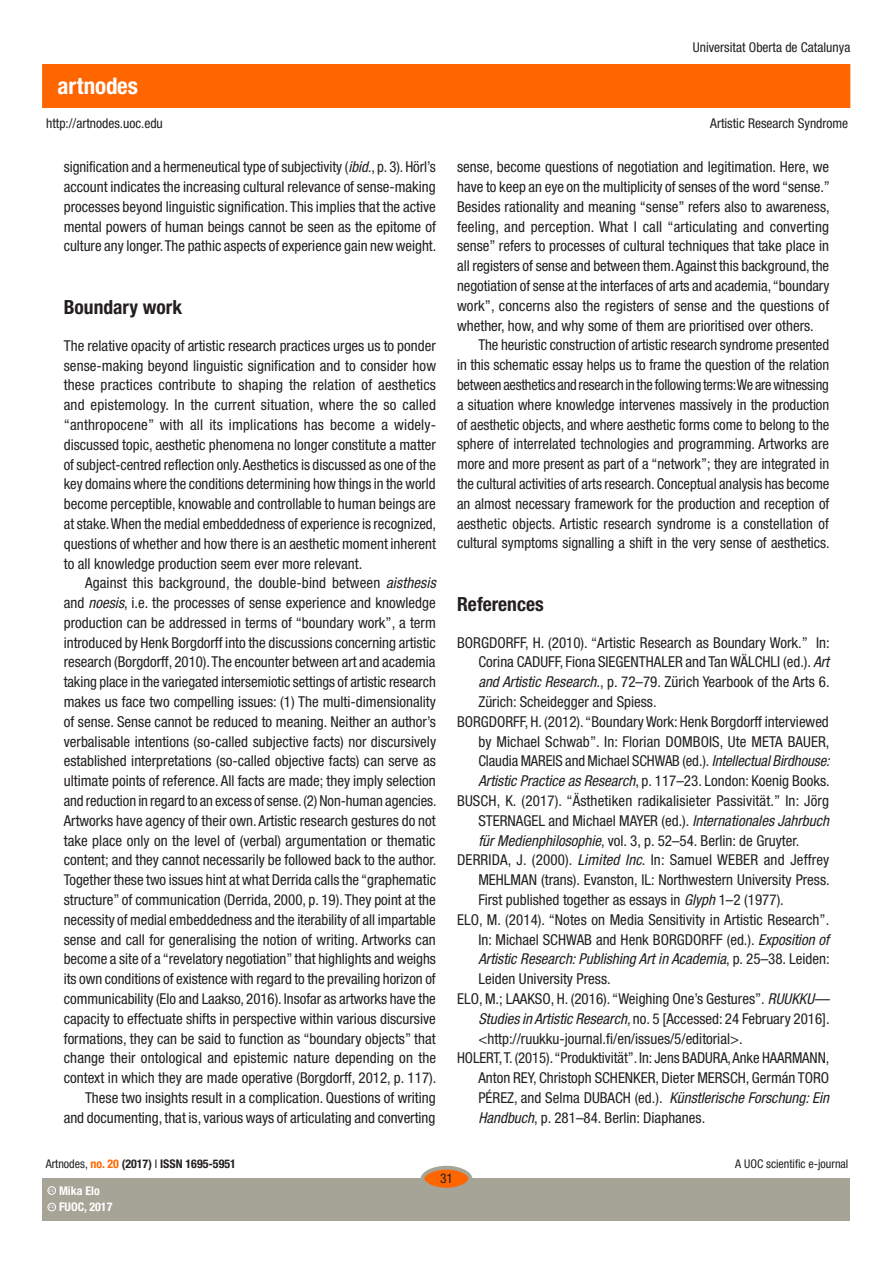
<style>
.page{position:relative;width:893px;height:1263px;background:#fff}
.page>*{position:absolute;margin:0;border:0;box-sizing:border-box;transform-origin:0 0}
.t1{font:700 condensed 22.95px "Helvetica Neue LT Std";color:#fff}
.SUBTITOLS{font:700 condensed 19.5px "Helvetica Neue LT Std";color:#231f20}
.text_general{font:condensed 15px/19.8px "Helvetica Neue LT Std";color:#231f20;text-align:justify}
.BIBLIOGRAFIA{font:condensed 15px/19.8px "Helvetica Neue LT Std";color:#231f20;text-align:justify}
.text_general_primerp{font:condensed 15px/19.8px "Helvetica Neue LT Std";color:#231f20;text-align:justify}
.t2{font:condensed 13.5px "Helvetica Neue LT Std";color:#231f20}
.t3{font:700 condensed 12px "Helvetica Neue LT Std";color:#231f20}
.t4{font:condensed 12px "Helvetica Neue LT Std";color:#231f20}
.t5{font:700 condensed 12px "Helvetica Neue LT Std";color:#fff}
.t6{font:600 3.9px "Adobe Caslon Pro";color:#fff}
.s1{font-style:italic}
.s2{font-weight:400}
.s3{color:#f60}
</style>
<div class="page">
<div style="left:43px;top:65px;width:807px;height:42px;background:#f60"></div>
<div style="left:43px;top:1178px;width:807px;height:42px;background:#a6a397"></div>
<div style="left:422px;top:1168px;width:48px;height:21px;background:#f60;border-radius:50%"></div>
<div style="left:421px;top:1166px;width:51px;height:25px;border:4px solid #a6a397;border-radius:50%"></div>
<div style="left:48px;top:1203px;width:8px;height:8px;border:1px solid #fff;border-radius:50%"></div>
<div style="left:48px;top:1186px;width:8px;height:8px;border:1px solid #fff;border-radius:50%"></div>
<h1 class="t1" style="left:58px;top:72px;width:82px">artnodes</h1>
<p class="t2" style="left:46px;top:115px;width:118px">http://artnodes.uoc.edu</p>
<p class="text_general" style="left:64px;top:157px;width:374px">signification and a hermeneutical type of subjectivity (<span class="s1">ibid.</span>, p. 3). Hörl’s account indicates the increasing cultural relevance of sense-making processes beyond linguistic signification. This implies that the active mental powers of human beings cannot be seen as the epitome of culture any longer. The pathic aspects of experience gain new weight.</p>
<p class="SUBTITOLS" style="left:64px;top:295px;width:120px">Boundary work</p>
<p class="text_general_primerp" style="left:64px;top:335px;width:374px">The relative opacity of artistic research practices urges us to ponder sense-making beyond linguistic signification and to consider how these practices contribute to shaping the relation of aesthetics and epistemology. In the current situation, where the so called “anthropocene” with all its implications has become a widely&shy;discussed topic, aesthetic phenomena no longer constitute a matter of subject-centred reflection only. Aesthetics is discussed as one of the key domains where the conditions determining how things in the world become perceptible, knowable and controllable to human beings are at stake. When the medial embeddedness of experience is recognized, questions of whether and how there is an aesthetic moment inherent to all knowledge production seem ever more relevant.</p>
<p class="text_general" style="left:64px;top:573px;width:374px;text-indent:21px">Against this background, the double-bind between <span class="s1">aisthesis </span>and <span class="s1">noesis</span>, i.e. the processes of sense experience and knowledge production can be addressed in terms of “boundary work”, a term introduced by Henk Borgdorff into the discussions concerning artistic research (Borgdorff, 2010). The encounter between art and academia taking place in the variegated intersemiotic settings of artistic research makes us face two compelling issues: (1) The multi-dimensionality of sense. Sense cannot be reduced to meaning. Neither an author’s verbalisable intentions (so-called subjective facts) nor discursively established interpretations (so-called objective facts) can serve as ultimate points of reference. All facts are made; they imply selection and reduction in regard to an excess of sense. (2) Non-human agencies.<br>Artworks have agency of their own. Artistic research gestures do not take place only on the level of (verbal) argumentation or thematic content; and they cannot necessarily be followed back to the author.<br>Together these two issues hint at what Derrida calls the “graphematic structure” of communication (Derrida, 2000, p. 19). They point at the necessity of medial embeddedness and the iterability of all impartable sense and call for generalising the notion of writing. Artworks can become a site of a “revelatory negotiation” that highlights and weighs its own conditions of existence with regard to the prevailing horizon of communicability (Elo and Laakso, 2016). Insofar as artworks have the capacity to effectuate shifts in perspective within various discursive formations, they can be said to function as “boundary objects” that change their ontological and epistemic nature depending on the context in which they are made operative (Borgdorff, 2012, p. 117).</p>
<p class="text_general" style="left:64px;top:1087px;width:373px;text-align:right">These two insights result in a complication. Questions of writing and documenting, that is, various ways of articulating and converting</p>
<p class="t2" style="left:693px;top:40px;width:159px">Universitat Oberta de Catalunya</p>
<p class="t2" style="left:710px;top:115px;width:139px">Artistic Research Syndrome</p>
<p class="text_general" style="left:457px;top:157px;width:374px">sense, become questions of negotiation and legitimation. Here, we have to keep an eye on the multiplicity of senses of the word “sense.” Besides rationality and meaning “sense” refers also to awareness, feeling, and perception. What I call “articulating and converting sense” refers to processes of cultural techniques that take place in all registers of sense and between them. Against this background, the negotiation of sense at the interfaces of arts and academia, “boundary work”, concerns also the registers of sense and the questions of whether, how, and why some of them are prioritised over others.</p>
<p class="text_general" style="left:457px;top:335px;width:374px;text-indent:21px">The heuristic construction of artistic research syndrome presented in this schematic essay helps us to frame the question of the relation between aesthetics and research in the following terms: We are witnessing a situation where knowledge intervenes massively in the production of aesthetic objects, and where aesthetic forms come to belong to the sphere of interrelated technologies and programming. Artworks are more and more present as part of a “network”; they are integrated in the cultural activities of arts research. Conceptual analysis has become an almost necessary framework for the production and reception of aesthetic objects. Artistic research syndrome is a constellation of cultural symptoms signalling a shift in the very sense of aesthetics.</p>
<p class="SUBTITOLS" style="left:457px;top:592px;width:88px">References</p>
<p class="BIBLIOGRAFIA" style="left:478px;top:632px;width:353px;text-indent:-21px">BORGDORFF, H. (2010). “Artistic Research as Boundary Work.” In:<br>Corina CADUFF, Fiona SIEGENTHALER and Tan WÄLCHLI (ed.). <span class="s1">Art and Artistic Research</span>., p. 72–79. Zürich Yearbook of the Arts 6.<br>Zürich: Scheidegger and Spiess.</p>
<p class="BIBLIOGRAFIA" style="left:478px;top:711px;width:353px;text-indent:-21px">BORGDORFF, H. (2012). “Boundary Work: Henk Borgdorff interviewed by Michael Schwab”. In: Florian DOMBOIS, Ute META BAUER, Claudia MAREIS and Michael SCHWAB (ed.). <span class="s1">Intellectual Birdhouse:<br>Artistic Practice as Research</span>, p. 117–23. London: Koenig Books.</p>
<p class="BIBLIOGRAFIA" style="left:478px;top:791px;width:352px;text-indent:-21px">BUSCH, K. (2017). “Ästhetiken radikalisieter Passivität.” In: Jörg STERNAGEL and Michael MAYER (ed.). <span class="s1">Internationales Jahrbuch für Medienphilosophie</span>, vol. 3, p. 52–54. Berlin: de Gruyter.</p>
<p class="BIBLIOGRAFIA" style="left:478px;top:850px;width:353px;text-indent:-21px">DERRIDA, J. (2000). <span class="s1">Limited Inc</span>. In: Samuel WEBER and Jeffrey MEHLMAN (trans). Evanston, IL: Northwestern University Press.<br>First published together as essays in <span class="s1">Glyph</span> 1–2 (1977).</p>
<p class="BIBLIOGRAFIA" style="left:478px;top:909px;width:353px;text-indent:-21px">ELO, M. (2014). “Notes on Media Sensitivity in Artistic Research”.<br>In: Michael SCHWAB and Henk BORGDORFF (ed.). <span class="s1">Exposition of Artistic Research: Publishing Art in Academia</span>, p. 25–38. Leiden:<br>Leiden University Press.</p>
<p class="BIBLIOGRAFIA" style="left:478px;top:988px;width:353px;text-indent:-21px">ELO, M.; LAAKSO, H. (2016). “Weighing One’s Gestures”. <span class="s1">RUUKKU— Studies in Artistic Research,</span> no. 5 [Accessed: 24 February 2016]. &lt;http://ruukku-journal.fi/en/issues/5/editorial&gt;.</p>
<p class="BIBLIOGRAFIA" style="left:478px;top:1048px;width:352px;text-indent:-21px">HOLERT, T. (2015). “Produktivität”. In: Jens BADURA, Anke HAARMANN, Anton REY, Christoph SCHENKER, Dieter MERSCH, Germán TORO PÉREZ, and Selma DUBACH (ed.). <span class="s1">Künstlerische Forschung: Ein Handbuch</span>, p. 281–84. Berlin: Diaphanes.</p>
<p class="t3" style="left:46px;top:1157px;width:192px"><span class="s2">Artnodes,</span> <span class="s3">no. 20</span> (2017) <span class="s2">I</span> ISSN 1695-5951</p>
<p class="t6" style="left:49px;top:1205px;width:7px">CC</p>
<p class="t5" style="left:59px;top:1200px;width:55px">FUOC, 2017</p>
<p class="t5" style="left:59px;top:1183px;width:42px">Mika Elo</p>
<p class="t6" style="left:49px;top:1188px;width:7px">CC</p>
<p class="t2" style="left:440px;top:1171px;width:14px">31</p>
<p class="t4" style="left:735px;top:1157px;width:115px">A UOC scientific e-journal</p>
</div>
